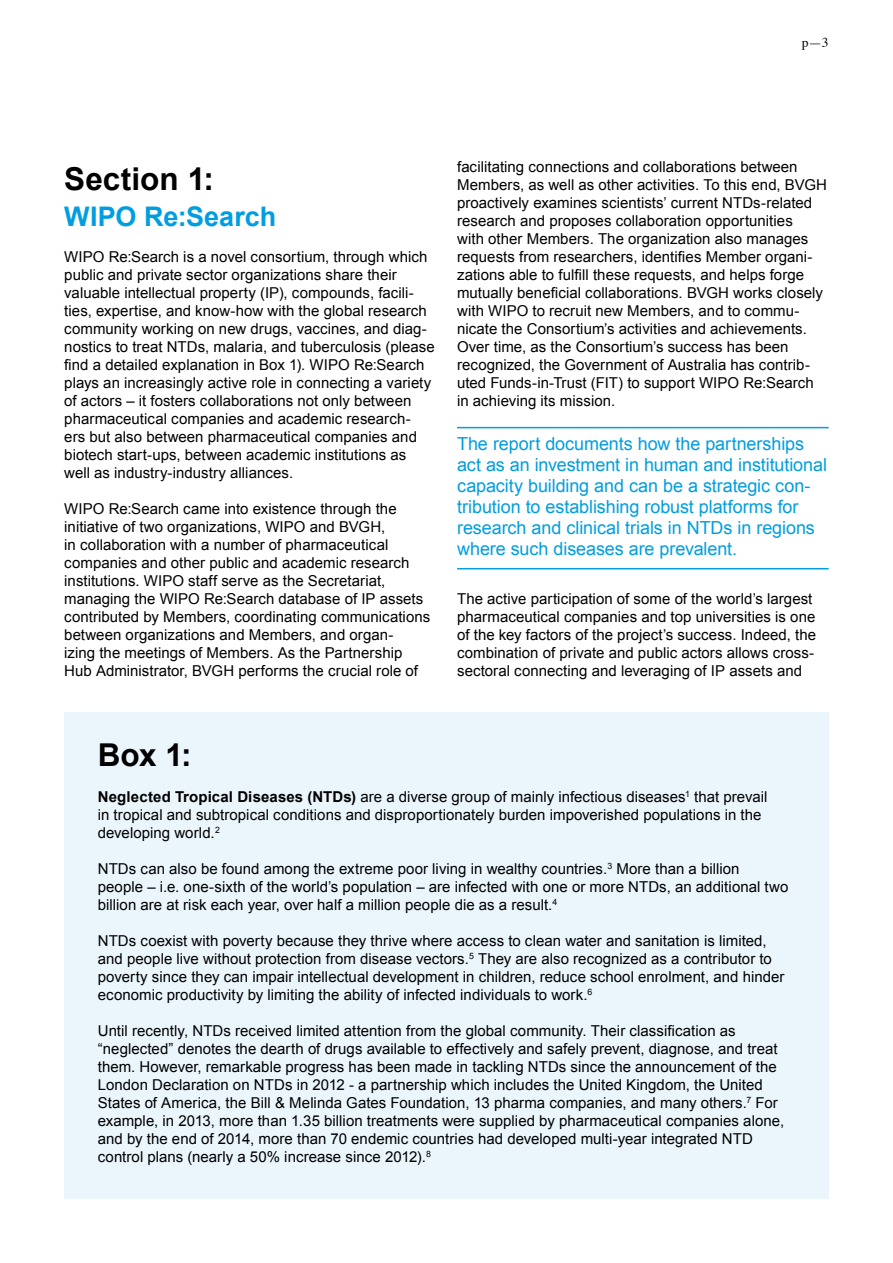
<style>
.page{position:relative;width:893px;height:1263px;background:#fff}
.page>*{position:absolute;margin:0;border:0;box-sizing:border-box;transform-origin:0 0}
.t1{font:700 31.5px "Arial";color:#000}
.t2{font:700 27px "Arial";color:#009ee0}
.t3{font:18px/21px "Arial";letter-spacing:-.005em;color:#009ee0}
.t4{font:15px/18px "Arial";letter-spacing:.005em;color:#000}
.t5{font:13.5px "Times";color:#000}
.s1{font-weight:700}
</style>
<div class="page">
<div style="left:64px;top:713px;width:765px;height:486px;background:#ebf6fc"></div>
<hr style="left:457px;top:427px;width:372px;height:1px;background:#009ee0">
<hr style="left:457px;top:568px;width:372px;height:1px;background:#009ee0">
<p class="t5" style="left:802px;top:29px;width:28px">p—3</p>
<h1 class="t1" style="left:64px;top:158px;width:151px">Section 1:</h1>
<h2 class="t2" style="left:64px;top:199px;width:214px">WIPO Re:Search</h2>
<p class="t4" style="left:64px;top:248px;width:372px">WIPO Re:Search is a novel consortium, through which public and private sector organizations share their valuable intellectual property (IP), compounds, facili&shy;ties, expertise, and know-how with the global research community working on new drugs, vaccines, and diag&shy;nostics to treat NTDs, malaria, and tuberculosis (please find a detailed explanation in Box 1). WIPO Re:Search plays an increasingly active role in connecting a variety of actors – it fosters collaborations not only between pharmaceutical companies and academic research&shy;ers but also between pharmaceutical companies and biotech start-ups, between academic institutions as well as industry-industry alliances.</p>
<p class="t4" style="left:64px;top:500px;width:367px">WIPO Re:Search came into existence through the initiative of two organizations, WIPO and BVGH,<br>in collaboration with a number of pharmaceutical companies and other public and academic research institutions. WIPO staff serve as the Secretariat, managing the WIPO Re:Search database of IP assets contributed by Members, coordinating communications between organizations and Members, and organ-<br>izing the meetings of Members. As the Partnership Hub Administrator, BVGH performs the crucial role of</p>
<p class="t4" style="left:457px;top:158px;width:371px">facilitating connections and collaborations between Members, as well as other activities. To this end, BVGH proactively examines scientists’ current NTDs-related research and proposes collaboration opportunities<br>with other Members. The organization also manages requests from researchers, identifies Member organi&shy;zations able to fulfill these requests, and helps forge mutually beneficial collaborations. BVGH works closely with WIPO to recruit new Members, and to commu&shy;nicate the Consortium’s activities and achievements.<br>Over time, as the Consortium’s success has been recognized, the Government of Australia has contrib&shy;uted Funds-in-Trust (FIT) to support WIPO Re:Search in achieving its mission.</p>
<p class="t3" style="left:457px;top:433px;width:371px">The report documents how the partnerships act as an investment in human and institutional capacity building and can be a strategic con&shy;tribution to establishing robust platforms for research and clinical trials in NTDs in regions where such diseases are prevalent.</p>
<p class="t4" style="left:457px;top:590px;width:360px">The active participation of some of the world’s largest pharmaceutical companies and top universities is one of the key factors of the project’s success. Indeed, the combination of private and public actors allows cross&shy;sectoral connecting and leveraging of IP assets and</p>
<h1 class="t1" style="left:98px;top:734px;width:95px">Box 1:</h1>
<p class="t4" style="left:98px;top:788px;width:671px"><span class="s1">Neglected Tropical Diseases (NTDs)</span> are a diverse group of mainly infectious diseases<sup>1</sup> that prevail in tropical and subtropical conditions and disproportionately burden impoverished populations in the developing world.<sup>2</sup></p>
<p class="t4" style="left:98px;top:860px;width:692px">NTDs can also be found among the extreme poor living in wealthy countries.<sup>3</sup> More than a billion people – i.e. one-sixth of the world’s population – are infected with one or more NTDs, an additional two billion are at risk each year, over half a million people die as a result.<sup>4</sup></p>
<p class="t4" style="left:98px;top:932px;width:688px">NTDs coexist with poverty because they thrive where access to clean water and sanitation is limited, and people live without protection from disease vectors.<sup>5</sup> They are also recognized as a contributor to poverty since they can impair intellectual development in children, reduce school enrolment, and hinder economic productivity by limiting the ability of infected individuals to work.<sup>6</sup></p>
<p class="t4" style="left:98px;top:1022px;width:688px">Until recently, NTDs received limited attention from the global community. Their classification as “neglected” denotes the dearth of drugs available to effectively and safely prevent, diagnose, and treat them. However, remarkable progress has been made in tackling NTDs since the announcement of the London Declaration on NTDs in 2012 - a partnership which includes the United Kingdom, the United States of America, the Bill &amp; Melinda Gates Foundation, 13 pharma companies, and many others.<sup>7</sup> For example, in 2013, more than 1.35 billion treatments were supplied by pharmaceutical companies alone, and by the end of 2014, more than 70 endemic countries had developed multi-year integrated NTD control plans (nearly a 50% increase since 2012).<sup>8</sup></p>
</div>
